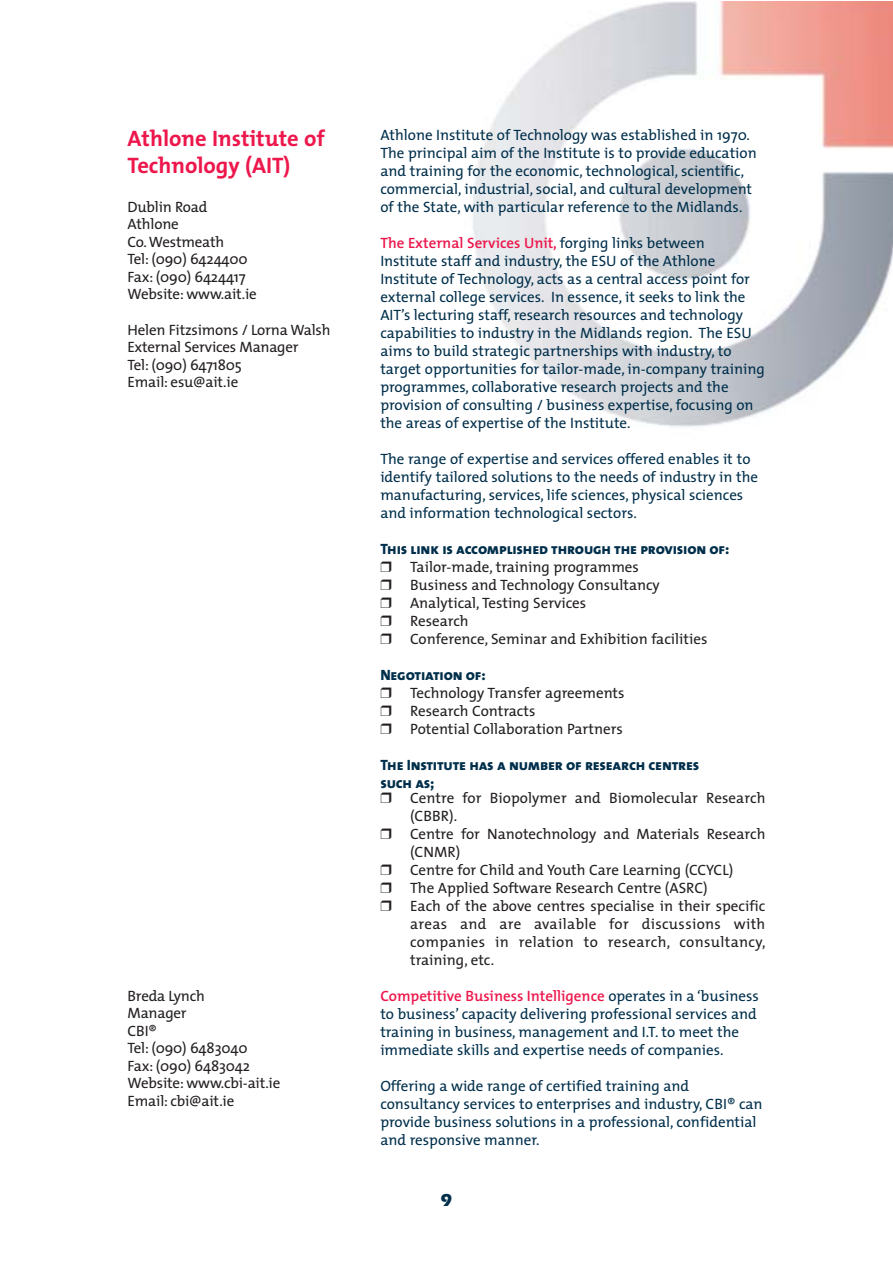
<style>
.page{position:relative;width:893px;height:1263px;background:#fff}
.page>*{position:absolute;margin:0;border:0;box-sizing:border-box;transform-origin:0 0}
.t1{font:700 22.5px/27px "The Mix";color:#ed174c}
.t2{font:700 18px "Eras IT Cby BT";color:#002f4b}
.t3{font:15px/18px "The Mix";color:#002f4b}
.t4{font:15px/17.5px "The Mix";color:#231f20}
.t5{font:15px/17.5px "The Mix Extra Bold Caps";letter-spacing:-.01em;color:#002f4b}
.t6{font:15px "The Mix";letter-spacing:.025em;color:#231f20}
.s1{font-weight:600;color:#ed174c}
</style>
<div class="page">
<img style="left:473px;top:1px;width:419px;height:426px">
<h1 class="t1" style="left:128px;top:127px;width:199px">Athlone Institute of<br>Technology (AIT)</h1>
<p class="t4" style="left:128px;top:199px;width:131px">Dublin Road<br>Athlone<br>Co. Westmeath<br>Tel: (090) 6424400<br>Fax: (090) 6424417<br>Website: www.ait.ie</p>
<p class="t4" style="left:128px;top:322px;width:204px">Helen Fitzsimons / Lorna Walsh<br>External Services Manager<br>Tel: (090) 6471805<br>Email: esu@ait.ie</p>
<p class="t4" style="left:128px;top:988px;width:154px">Breda Lynch<br>Manager<br>CBI®<br>Tel: (090) 6483040<br>Fax: (090) 6483042<br>Website: www.cbi-ait.ie<br>Email: cbi@ait.ie</p>
<p class="t3" style="left:380px;top:128px;width:378px">Athlone Institute of Technology was established in 1970.<br>The principal aim of the Institute is to provide education and training for the economic, technological, scientific, commercial, industrial, social, and cultural development of the State, with particular reference to the Midlands.</p>
<p class="t3" style="left:380px;top:236px;width:386px"><span class="s1">The External Services Unit,</span> forging links between Institute staff and industry, the ESU of the Athlone Institute of Technology, acts as a central access point for external college services. In essence, it seeks to link the AIT’s lecturing staff, research resources and technology capabilities to industry in the Midlands region. The ESU aims to build strategic partnerships with industry, to target opportunities for tailor-made, in-company training programmes, collaborative research projects and the provision of consulting / business expertise, focusing on the areas of expertise of the Institute.</p>
<p class="t3" style="left:380px;top:452px;width:379px">The range of expertise and services offered enables it to identify tailored solutions to the needs of industry in the manufacturing, services, life sciences, physical sciences and information technological sectors.</p>
<p class="t5" style="left:380px;top:540px;width:350px">This link is accomplished through the provision of:</p>
<p class="t4" style="left:380px;top:559px;width:329px;line-height:18.1px">❒ Tailor-made, training programmes<br>❒ Business and Technology Consultancy<br>❒ Analytical, Testing Services<br>❒ Research<br>❒ Conference, Seminar and Exhibition facilities</p>
<p class="t5" style="left:380px;top:666px;width:107px">Negotiation of:</p>
<p class="t4" style="left:380px;top:685px;width:246px;line-height:18.1px">❒ Technology Transfer agreements ❒ Research Contracts<br>❒ Potential Collaboration Partners</p>
<p class="t5" style="left:380px;top:756px;width:320px">The Institute has a number of research centres such as;</p>
<p class="t4" style="left:380px;top:790px;width:387px">❒ Centre for Biopolymer and Biomolecular Research</p>
<p class="t4" style="left:410px;top:808px;width:49px">(CBBR).</p>
<p class="t4" style="left:380px;top:826px;width:387px">❒ Centre for Nanotechnology and Materials Research</p>
<p class="t4" style="left:410px;top:844px;width:52px">(CNMR)</p>
<p class="t4" style="left:380px;top:863px;width:355px">❒ Centre for Child and Youth Care Learning (CCYCL)</p>
<p class="t4" style="left:380px;top:881px;width:329px">❒ The Applied Software Research Centre (ASRC)</p>
<p class="t4" style="left:380px;top:899px;width:387px">❒ Each of the above centres specialise in their specific</p>
<p class="t6" style="left:410px;top:919px;width:357px">areas and are available for discussions with</p>
<p class="t6" style="left:410px;top:937px;width:357px">companies in relation to research, consultancy,</p>
<p class="t4" style="left:410px;top:953px;width:86px">training, etc.</p>
<p class="t3" style="left:380px;top:989px;width:380px"><span class="s1">Competitive Business Intelligence</span> operates in a ‘business to business’ capacity delivering professional services and training in business, management and I.T. to meet the immediate skills and expertise needs of companies.</p>
<p class="t3" style="left:380px;top:1079px;width:384px">Offering a wide range of certified training and consultancy services to enterprises and industry, CBI® can provide business solutions in a professional, confidential and responsive manner.</p>
<p class="t2" style="left:441px;top:1194px;width:13px">9</p>
</div>
